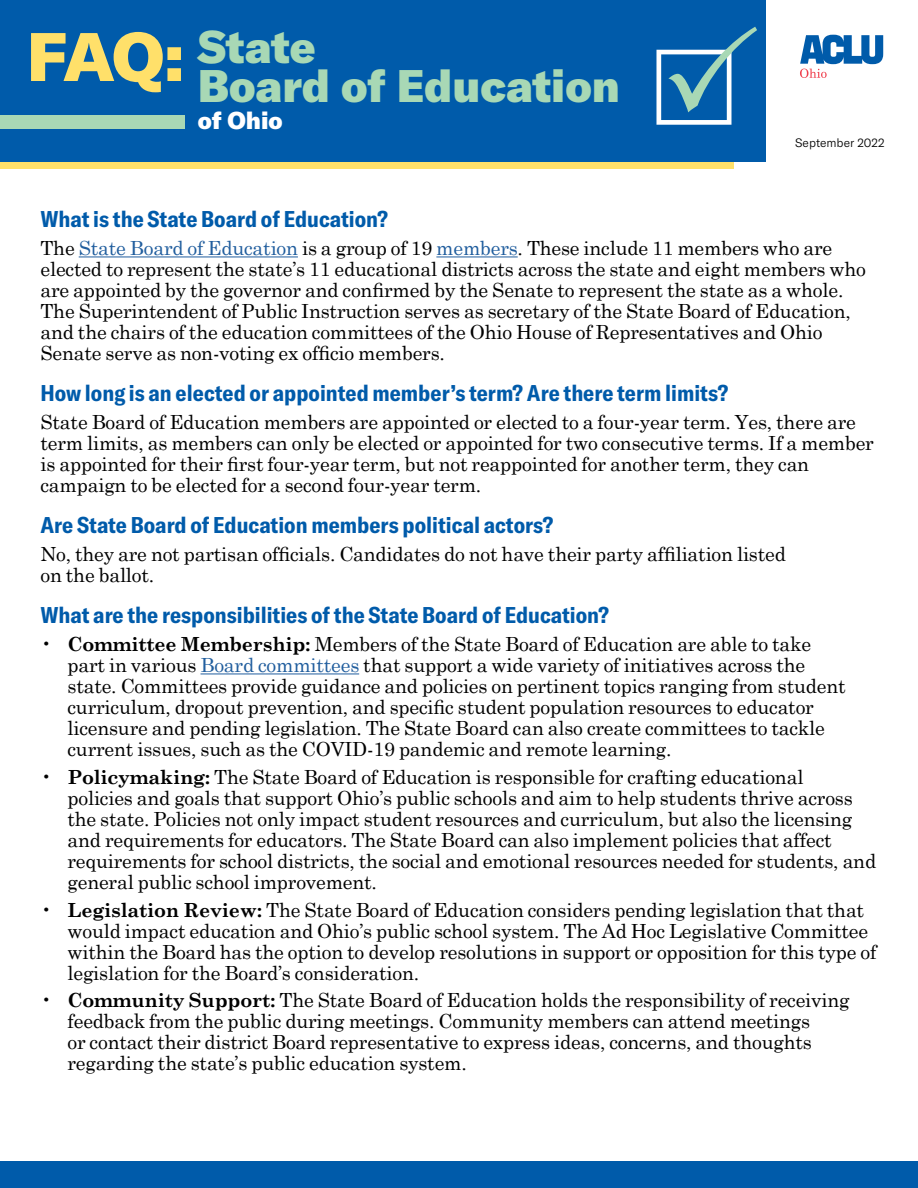
<style>
.page{position:relative;width:918px;height:1188px;background:#fff}
.page>*{position:absolute;margin:0;border:0;box-sizing:border-box;transform-origin:0 0}
.t1{font:900 67.5px "GT America";color:#ffe06a}
.t2{font:900 45px/39px "GT America";color:#a8d8b5}
.t3{font:900 24px "GT America";color:#fff}
.t4{font:700 condensed 22.5px "GT America";color:#005baa}
.t5{font:19.5px/21px "Century Schoolbook";letter-spacing:-.01em;color:#000}
.t6{font:300 12px "GT America";color:#000}
.s1{color:#215e9e}
.s2{font-weight:700}
</style>
<div class="page">
<div style="left:0;top:1161px;width:918px;height:27px;background:#005baa"></div>
<div style="left:0;top:0;width:766px;height:162px;background:#005baa"></div>
<svg style="left:800px;top:35px;width:83px;height:43px"></svg>
<hr style="left:79px;top:256px;width:219px;height:1px;background:#215e9e">
<hr style="left:436px;top:256px;width:82px;height:1px;background:#215e9e">
<hr style="left:201px;top:673px;width:158px;height:1px;background:#215e9e">
<div style="left:0;top:115px;width:184px;height:13px;background:#a8d8b5"></div>
<div style="left:0;top:162px;width:733px;height:7px;background:#ffe06a"></div>
<h1 class="t1" style="left:27px;top:13px;width:159px">FAQ:</h1>
<h2 class="t2" style="left:198px;top:26px;width:424px">State<br>Board of Education</h2>
<p class="t3" style="left:198px;top:105px;width:86px">of Ohio</p>
<p class="t6" style="left:795px;top:136px;width:91px">September 2022</p>
<p class="t4" style="left:40px;top:205px;width:349px">What is the State Board of Education?</p>
<p class="t5" style="left:40px;top:236px;width:827px">The <span class="s1">State Board of Education</span> is a group of 19 <span class="s1">members</span>. These include 11 members who are elected to represent the state’s 11 educational districts across the state and eight members who are appointed by the governor and confirmed by the Senate to represent the state as a whole.<br>The Superintendent of Public Instruction serves as secretary of the State Board of Education, and the chairs of the education committees of the Ohio House of Representatives and Ohio Senate serve as non-voting ex officio members.</p>
<p class="t4" style="left:40px;top:379px;width:689px">How long is an elected or appointed member’s term? Are there term limits?</p>
<p class="t5" style="left:40px;top:410px;width:835px">State Board of Education members are appointed or elected to a four-year term. Yes, there are term limits, as members can only be elected or appointed for two consecutive terms. If a member is appointed for their first four-year term, but not reappointed for another term, they can campaign to be elected for a second four-year term.</p>
<p class="t4" style="left:40px;top:511px;width:514px">Are State Board of Education members political actors?</p>
<p class="t5" style="left:40px;top:542px;width:747px">No, they are not partisan officials. Candidates do not have their party affiliation listed on the ballot.</p>
<p class="t4" style="left:40px;top:601px;width:570px">What are the responsibilities of the State Board of Education?</p>
<p class="t5" style="left:68px;top:632px;width:780px;text-indent:-27px">• <span class="s2">Committee Membership:</span> Members of the State Board of Education are able to take part in various <span class="s1">Board committees</span> that support a wide variety of initiatives across the state. Committees provide guidance and policies on pertinent topics ranging from student curriculum, dropout prevention, and specific student population resources to educator licensure and pending legislation. The State Board can also create committees to tackle current issues, such as the COVID-19 pandemic and remote learning.</p>
<p class="t5" style="left:68px;top:765px;width:810px;text-indent:-27px">• <span class="s2">Policymaking:</span> The State Board of Education is responsible for crafting educational<br>policies and goals that support Ohio’s public schools and aim to help students thrive across the state. Policies not only impact student resources and curriculum, but also the licensing and requirements for educators. The State Board can also implement policies that affect requirements for school districts, the social and emotional resources needed for students, and general public school improvement.</p>
<p class="t5" style="left:68px;top:897px;width:811px;text-indent:-27px">• <span class="s2">Legislation Review:</span> The State Board of Education considers pending legislation that that would impact education and Ohio’s public school system. The Ad Hoc Legislative Committee within the Board has the option to develop resolutions in support or opposition for this type of legislation for the Board’s consideration.</p>
<p class="t5" style="left:68px;top:988px;width:784px;text-indent:-27px">• <span class="s2">Community Support:</span> The State Board of Education holds the responsibility of receiving feedback from the public during meetings. Community members can attend meetings<br>or contact their district Board representative to express ideas, concerns, and thoughts regarding the state’s public education system.</p>
</div>
